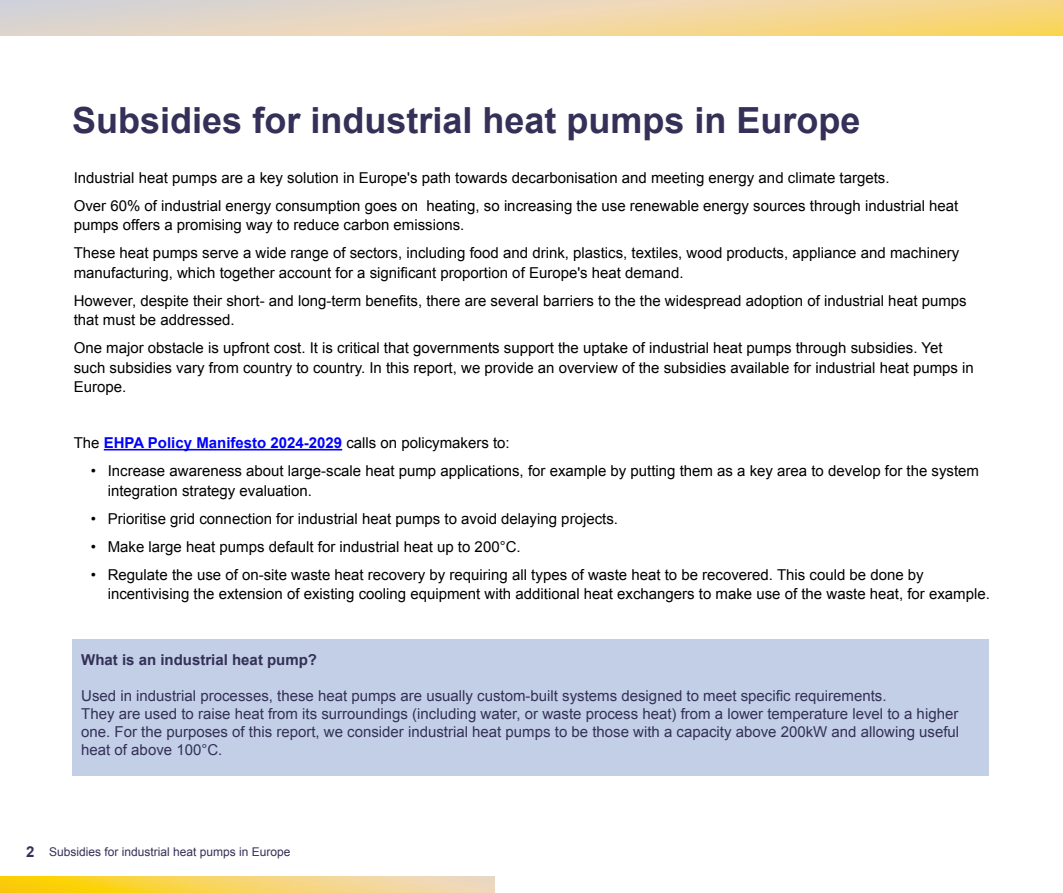
<style>
.page{position:relative;width:1063px;height:893px;background:#fff}
.page>*{position:absolute;margin:0;border:0;box-sizing:border-box;transform-origin:0 0}
.t1{font:700 36px "Arial";color:#343057}
.t2{font:15px/28px "Arial";color:#000}
.t3{font:15px/18px "Arial";color:#343057}
.t4{font:700 15px "Arial";color:#00f}
.t5{font:700 15px "Arial";color:#343057}
.t6{font:12px "Arial";color:#343057}
.s1{font-weight:400;color:#000}
.s2{font-weight:700;font-size:15px}
</style>
<div class="page">
<img style="left:0;top:877px;width:494px;height:16px">
<hr style="left:104px;top:449px;width:238px;height:1px;background:#00f">
<img style="left:0;top:0;width:1063px;height:35px">
<div style="left:72px;top:639px;width:917px;height:137px;background:#c3cfe7"></div>
<h1 class="t1" style="left:72px;top:97px;width:790px">Subsidies for industrial heat pumps in Europe</h1>
<p class="t2" style="left:74px;top:163px;width:886px">Industrial heat pumps are a key solution in Europe's path towards decarbonisation and meeting energy and climate targets.<br>Over 60% of industrial energy consumption goes on heating, so increasing the use renewable energy sources through industrial heat</p>
<p class="t2" style="left:74px;top:211px;width:887px">pumps offers a promising way to reduce carbon emissions.<br>These heat pumps serve a wide range of sectors, including food and drink, plastics, textiles, wood products, appliance and machinery</p>
<p class="t2" style="left:74px;top:258px;width:894px">manufacturing, which together account for a significant proportion of Europe's heat demand.<br>However, despite their short- and long-term benefits, there are several barriers to the the widespread adoption of industrial heat pumps</p>
<p class="t2" style="left:74px;top:306px;width:870px">that must be addressed.<br>One major obstacle is upfront cost. It is critical that governments support the uptake of industrial heat pumps through subsidies. Yet</p>
<p class="t2" style="left:74px;top:358px;width:902px;line-height:19.5px">such subsidies vary from country to country. In this report, we provide an overview of the subsidies available for industrial heat pumps in<br>Europe.</p>
<p class="t4" style="left:74px;top:433px;width:437px"><span class="s1">The</span> EHPA Policy Manifesto 2024-2029 <span class="s1">calls on policymakers to:</span></p>
<p class="t2" style="left:108px;top:461px;width:873px;line-height:19.5px;text-indent:-17px">• Increase awareness about large-scale heat pump applications, for example by putting them as a key area to develop for the system integration strategy evaluation.</p>
<p class="t2" style="left:91px;top:504px;width:529px">• Prioritise grid connection for industrial heat pumps to avoid delaying projects.</p>
<p class="t2" style="left:91px;top:532px;width:431px">• Make large heat pumps default for industrial heat up to 200°C.</p>
<p class="t2" style="left:108px;top:565px;width:884px;line-height:19.5px;text-indent:-17px">• Regulate the use of on-site waste heat recovery by requiring all types of waste heat to be recovered. This could be done by incentivising the extension of existing cooling equipment with additional heat exchangers to make use of the waste heat, for example.</p>
<p class="t5" style="left:81px;top:649px;width:237px">What is an industrial heat pump?</p>
<p class="t3" style="left:81px;top:686px;width:879px">Used in industrial processes, these heat pumps are usually custom-built systems designed to meet specific requirements.<br>They are used to raise heat from its surroundings (including water, or waste process heat) from a lower temperature level to a higher one. For the purposes of this report, we consider industrial heat pumps to be those with a capacity above 200kW and allowing useful heat of above 100°C.</p>
<p class="t6" style="left:26px;top:844px;width:266px"><span class="s2">2</span> Subsidies for industrial heat pumps in Europe</p>
</div>
